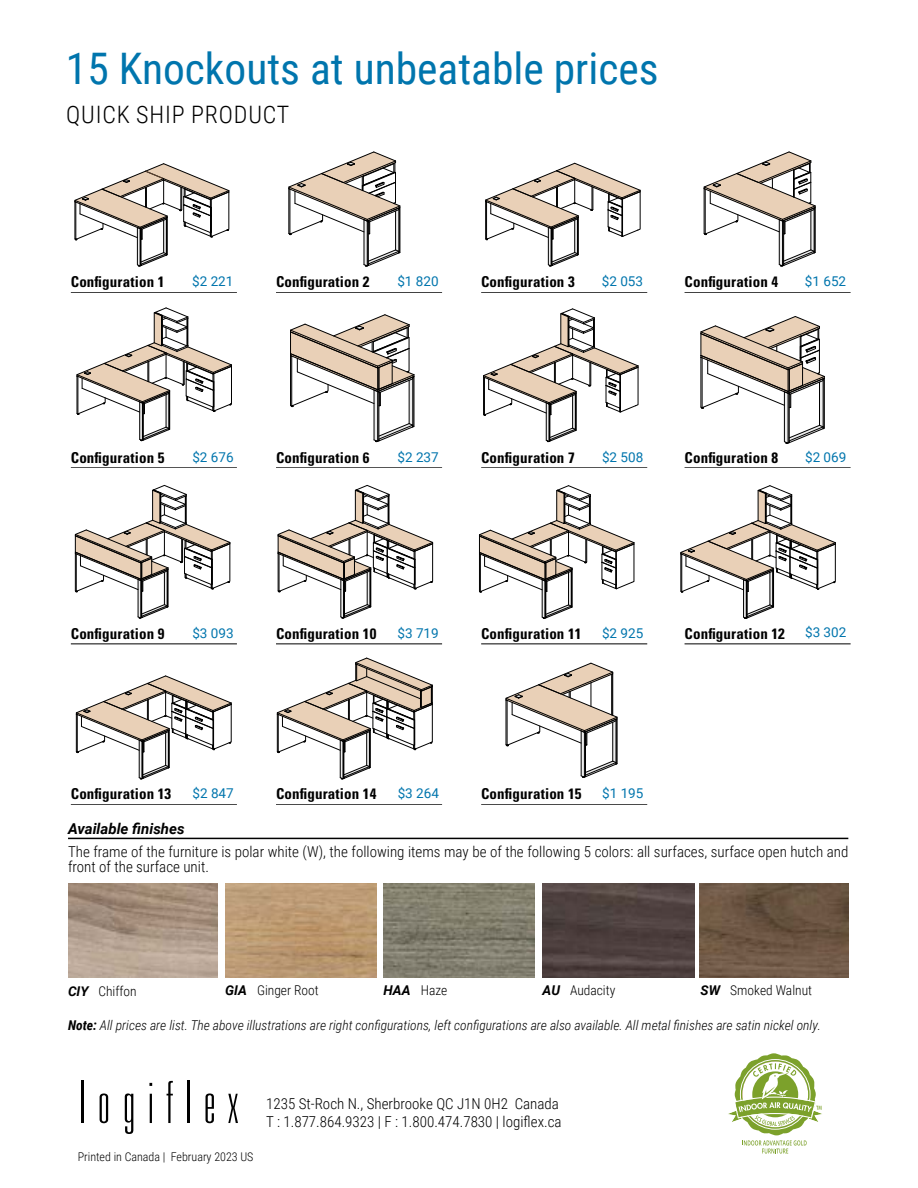
<style>
.page{position:relative;width:918px;height:1188px;background:#fff}
.page>*{position:absolute;margin:0;border:0;box-sizing:border-box;transform-origin:0 0}
.t1{font:43.5px "Roboto Condensed";color:#0075ad}
.t2{font:300 24px "Roboto Condensed";letter-spacing:.035em;color:#000}
.t3{font:300 15px/18px "Roboto Condensed";color:#000}
.t4{font:700 condensed 15px "Univers LT";letter-spacing:.01em;color:#000}
.t5{font:italic 700 15px "Roboto";color:#000}
.t6{font:italic 300 13.5px "Roboto Condensed";color:#000}
.t7{font:13.5px "Roboto";color:#0075ad}
.t8{font:300 13.5px "Roboto Condensed";color:#000}
.t9{font:300 12px "Roboto Condensed";color:#000}
.s1{font-family:"Roboto";font-weight:700;font-style:italic}
.s2{font-weight:700}
</style>
<div class="page">
<hr style="left:81px;top:1081px;width:2px;height:42px;background:#000">
<svg style="left:100px;top:1093px;width:8px;height:30px"></svg>
<svg style="left:125px;top:1093px;width:8px;height:41px"></svg>
<hr style="left:150px;top:1094px;width:2px;height:29px;background:#000">
<svg style="left:167px;top:1081px;width:6px;height:42px"></svg>
<hr style="left:187px;top:1081px;width:3px;height:42px;background:#000">
<svg style="left:206px;top:1093px;width:8px;height:30px"></svg>
<svg style="left:228px;top:1094px;width:10px;height:29px"></svg>
<svg style="left:75px;top:163px;width:155px;height:104px"></svg>
<svg style="left:289px;top:152px;width:111px;height:115px"></svg>
<svg style="left:485px;top:163px;width:156px;height:104px"></svg>
<svg style="left:704px;top:152px;width:111px;height:115px"></svg>
<svg style="left:77px;top:308px;width:155px;height:133px"></svg>
<svg style="left:290px;top:314px;width:125px;height:128px"></svg>
<svg style="left:483px;top:309px;width:156px;height:133px"></svg>
<svg style="left:701px;top:316px;width:124px;height:128px"></svg>
<svg style="left:75px;top:485px;width:156px;height:134px"></svg>
<svg style="left:278px;top:485px;width:155px;height:134px"></svg>
<hr style="left:71px;top:292px;width:166px;height:1px;background:#000">
<hr style="left:276px;top:292px;width:166px;height:1px;background:#000">
<hr style="left:481px;top:292px;width:166px;height:1px;background:#000">
<hr style="left:685px;top:292px;width:166px;height:1px;background:#000">
<hr style="left:71px;top:468px;width:166px;height:1px;background:#000">
<hr style="left:276px;top:468px;width:166px;height:1px;background:#000">
<hr style="left:481px;top:468px;width:166px;height:1px;background:#000">
<hr style="left:685px;top:468px;width:166px;height:1px;background:#000">
<hr style="left:71px;top:644px;width:166px;height:1px;background:#000">
<hr style="left:276px;top:644px;width:166px;height:1px;background:#000">
<hr style="left:481px;top:644px;width:166px;height:1px;background:#000">
<hr style="left:685px;top:644px;width:166px;height:1px;background:#000">
<hr style="left:71px;top:804px;width:166px;height:1px;background:#000">
<hr style="left:276px;top:804px;width:166px;height:1px;background:#000">
<hr style="left:481px;top:804px;width:166px;height:1px;background:#000">
<svg style="left:479px;top:485px;width:156px;height:134px"></svg>
<svg style="left:681px;top:485px;width:155px;height:134px"></svg>
<svg style="left:277px;top:658px;width:156px;height:122px"></svg>
<svg style="left:76px;top:676px;width:156px;height:104px"></svg>
<svg style="left:506px;top:663px;width:111px;height:115px"></svg>
<img style="left:384px;top:883px;width:150px;height:94px">
<img style="left:68px;top:883px;width:150px;height:94px">
<img style="left:543px;top:883px;width:151px;height:94px">
<img style="left:700px;top:883px;width:148px;height:94px">
<img style="left:225px;top:883px;width:151px;height:94px">
<svg style="left:728px;top:1053px;width:94px;height:101px"></svg>
<hr style="left:68px;top:838px;width:780px;height:1px;background:#000">
<h1 class="t1" style="left:66px;top:38px;width:594px">15 Knockouts at unbeatable prices</h1>
<h2 class="t2" style="left:66px;top:97px;width:225px">QUICK SHIP PRODUCT</h2>
<p class="t7" style="left:192px;top:272px;width:43px">$2 221</p>
<p class="t7" style="left:397px;top:272px;width:43px">$1 820</p>
<p class="t7" style="left:602px;top:272px;width:43px">$2 053</p>
<p class="t4" style="left:71px;top:273px;width:95px">Configuration 1</p>
<p class="t4" style="left:276px;top:273px;width:95px">Configuration 2</p>
<p class="t4" style="left:481px;top:273px;width:95px">Configuration 3</p>
<p class="t4" style="left:685px;top:273px;width:95px">Configuration 4</p>
<p class="t7" style="left:805px;top:272px;width:43px">$1 652</p>
<p class="t7" style="left:192px;top:447px;width:43px">$2 676</p>
<p class="t7" style="left:398px;top:447px;width:43px">$2 237</p>
<p class="t7" style="left:602px;top:447px;width:43px">$2 508</p>
<p class="t4" style="left:71px;top:449px;width:95px">Configuration 5</p>
<p class="t4" style="left:276px;top:449px;width:95px">Configuration 6</p>
<p class="t4" style="left:481px;top:449px;width:95px">Configuration 7</p>
<p class="t4" style="left:685px;top:449px;width:95px">Configuration 8</p>
<p class="t7" style="left:805px;top:447px;width:43px">$2 069</p>
<p class="t7" style="left:192px;top:623px;width:43px">$3 093</p>
<p class="t7" style="left:398px;top:623px;width:43px">$3 719</p>
<p class="t7" style="left:602px;top:623px;width:43px">$2 925</p>
<p class="t4" style="left:71px;top:625px;width:95px">Configuration 9</p>
<p class="t4" style="left:276px;top:625px;width:102px">Configuration 10</p>
<p class="t4" style="left:481px;top:625px;width:102px">Configuration 11</p>
<p class="t4" style="left:685px;top:625px;width:102px">Configuration 12</p>
<p class="t7" style="left:805px;top:623px;width:43px">$3 302</p>
<p class="t7" style="left:193px;top:783px;width:43px">$2 847</p>
<p class="t7" style="left:398px;top:783px;width:43px">$3 264</p>
<p class="t4" style="left:71px;top:785px;width:102px">Configuration 13</p>
<p class="t4" style="left:276px;top:785px;width:102px">Configuration 14</p>
<p class="t4" style="left:481px;top:785px;width:102px">Configuration 15</p>
<p class="t7" style="left:602px;top:783px;width:43px">$1 195</p>
<p class="t5" style="left:68px;top:818px;width:118px">Available finishes</p>
<p class="t3" style="left:68px;top:843px;width:782px;line-height:15px">The frame of the furniture is polar white (W), the following items may be of the following 5 colors: all surfaces, surface open hutch and front of the surface unit.</p>
<p class="t8" style="left:68px;top:982px;width:70px"><span class="s1">CIY</span> Chiffon</p>
<p class="t8" style="left:225px;top:980px;width:95px"><span class="s1">GIA</span> Ginger Root</p>
<p class="t8" style="left:384px;top:980px;width:65px"><span class="s1">HAA</span> Haze</p>
<p class="t8" style="left:543px;top:980px;width:74px"><span class="s1">AU</span> Audacity</p>
<p class="t8" style="left:701px;top:980px;width:113px"><span class="s1">SW</span> Smoked Walnut</p>
<p class="t6" style="left:68px;top:1016px;width:755px"><span class="s2">Note:</span> All prices are list. The above illustrations are right configurations, left configurations are also available. All metal finishes are satin nickel only.</p>
<p class="t9" style="left:78px;top:1148px;width:177px">Printed in Canada | February 2023 US</p>
<p class="t3" style="left:266px;top:1094px;width:297px">1235 St-Roch N., Sherbrooke QC J1N 0H2 Canada<br>T : 1.877.864.9323 | F : 1.800.474.7830 | logiflex.ca</p>
</div>
